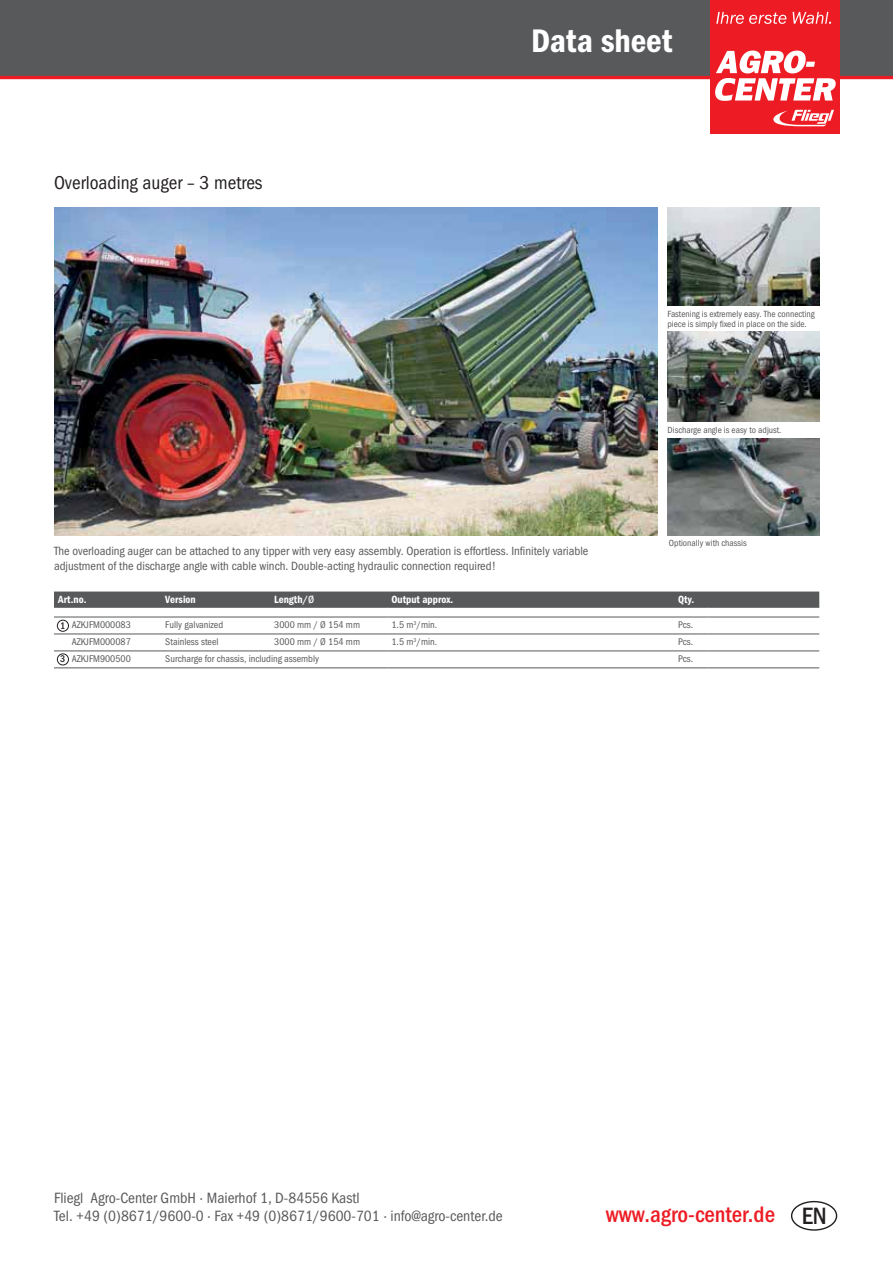
<style>
.page{position:relative;width:893px;height:1263px;background:#fff}
.page>*{position:absolute;margin:0;border:0;box-sizing:border-box;transform-origin:0 0}
.t1{font:32.85px "Franklin Gothic Demi Cond ITC";letter-spacing:-.005em;color:#fff}
.t2{font:23.85px "Franklin Gothic Medi Cond ITC";color:#231f20}
.t3{font:22.5px "Franklin Gothic Medi Cond ITC";color:#ed1c24}
.t4{font:18.75px "Franklin Gothic Book Cond ITC";color:#231f20}
.t5{font:15px/18px "Franklin Gothic Book Cond ITC";color:#58595b}
.t6{font:12px/14.4px "Franklin Gothic Book Cond ITC";color:#58595b}
.t7{font:10.5px "Franklin Gothic Demi Cond ITC";color:#fff}
.t8{font:9.75px "Franklin Gothic Book Cond ITC";color:#58595b}
.t9{font:9.75px "Franklin Gothic Medi Cond ITC";color:#231f20}
.t10{font:9px/10.8px "Franklin Gothic Book Cond ITC";color:#58595b}
.s1{font-family:"Franklin Gothic Medi Cond ITC"}
</style>
<div class="page">
<div style="left:0;top:0;width:893px;height:76px;background:#58595b"></div>
<hr style="left:0;top:76px;width:893px;height:3px;background:#ed1c24">
<div style="left:710px;top:0;width:129px;height:134px;background:#ed1c24"></div>
<svg style="left:773px;top:110px;width:61px;height:16px"></svg>
<svg style="left:716px;top:12px;width:70px;height:12px"></svg>
<svg style="left:793px;top:12px;width:38px;height:12px"></svg>
<svg style="left:715px;top:51px;width:121px;height:50px"></svg>
<div style="left:791px;top:1201px;width:46px;height:30px;border:1px solid #231f20;border-radius:50%"></div>
<img style="left:668px;top:332px;width:151px;height:89px">
<img style="left:668px;top:208px;width:151px;height:97px">
<img style="left:54px;top:208px;width:604px;height:328px">
<img style="left:668px;top:438px;width:151px;height:98px">
<div style="left:54px;top:591px;width:765px;height:16px;background:#58595b"></div>
<svg style="left:54px;top:616px;width:765px;height:52px"></svg>
<hr style="left:54px;top:617px;width:333px;height:1px;background:#58595b">
<hr style="left:387px;top:617px;width:321px;height:1px;background:#58595b">
<hr style="left:708px;top:617px;width:111px;height:1px;background:#58595b">
<hr style="left:54px;top:634px;width:333px;height:1px;background:#58595b">
<hr style="left:387px;top:634px;width:321px;height:1px;background:#58595b">
<hr style="left:708px;top:634px;width:111px;height:1px;background:#58595b">
<hr style="left:54px;top:651px;width:333px;height:1px;background:#58595b">
<hr style="left:387px;top:651px;width:321px;height:1px;background:#58595b">
<hr style="left:708px;top:651px;width:111px;height:1px;background:#58595b">
<hr style="left:54px;top:607px;width:333px;height:1px;background:#58595b">
<hr style="left:387px;top:607px;width:321px;height:1px;background:#58595b">
<hr style="left:708px;top:607px;width:111px;height:1px;background:#58595b">
<hr style="left:54px;top:668px;width:333px;height:1px;background:#58595b">
<hr style="left:387px;top:668px;width:321px;height:1px;background:#58595b">
<hr style="left:708px;top:668px;width:111px;height:1px;background:#58595b">
<div style="left:57px;top:620px;width:11px;height:11px;background:#fff;border-radius:50%"></div>
<div style="left:57px;top:620px;width:12px;height:12px;border:1px solid #231f20;border-radius:50%"></div>
<div style="left:57px;top:654px;width:11px;height:11px;background:#fff;border-radius:50%"></div>
<div style="left:57px;top:653px;width:12px;height:12px;border:1px solid #231f20;border-radius:50%"></div>
<h3 class="t4" style="left:54px;top:176px;width:210px">Overloading auger – 3 metres</h3>
<h1 class="t1" style="left:531px;top:21px;width:143px">Data sheet</h1>
<p class="t10" style="left:667px;top:309px;width:149px">Fastening is extremely easy. The connecting piece is simply fixed in place on the side.</p>
<p class="t10" style="left:668px;top:425px;width:115px">Discharge angle is easy to adjust.</p>
<p class="t6" style="left:54px;top:545px;width:536px">The overloading auger can be attached to any tipper with very easy assembly. Operation is effortless. Infinitely variable adjustment of the discharge angle with cable winch. Double-acting hydraulic connection required!</p>
<p class="t10" style="left:669px;top:538px;width:79px">Optionally with chassis</p>
<p class="t7" style="left:58px;top:593px;width:30px">Art.no.</p>
<p class="t7" style="left:165px;top:593px;width:32px">Version</p>
<p class="t7" style="left:274px;top:593px;width:42px">Length/<span class="s1">Ø</span></p>
<p class="t7" style="left:391px;top:593px;width:63px">Output approx.</p>
<p class="t7" style="left:678px;top:593px;width:18px">Qty.</p>
<p class="t8" style="left:72px;top:621px;width:61px">AZKJFM000083</p>
<p class="t8" style="left:165px;top:621px;width:59px">Fully galvanized</p>
<p class="t8" style="left:274px;top:621px;width:87px">3000 mm / Ø 154 mm</p>
<p class="t8" style="left:391px;top:621px;width:47px">1.5 m<sup>3</sup>/min.</p>
<p class="t8" style="left:678px;top:621px;width:17px">Pcs.</p>
<p class="t8" style="left:72px;top:638px;width:61px">AZKJFM000087</p>
<p class="t8" style="left:165px;top:638px;width:55px">Stainless steel</p>
<p class="t8" style="left:274px;top:638px;width:87px">3000 mm / Ø 154 mm</p>
<p class="t8" style="left:391px;top:638px;width:47px">1.5 m<sup>3</sup>/min.</p>
<p class="t8" style="left:678px;top:638px;width:17px">Pcs.</p>
<p class="t8" style="left:72px;top:655px;width:61px">AZKJFM900500</p>
<p class="t8" style="left:165px;top:655px;width:155px">Surcharge for chassis, including assembly</p>
<p class="t8" style="left:678px;top:655px;width:17px">Pcs.</p>
<p class="t9" style="left:60px;top:622px;width:7px">1</p>
<p class="t9" style="left:60px;top:655px;width:7px">3</p>
<p class="t5" style="left:54px;top:1191px;width:450px">Fliegl Agro-Center GmbH · Maierhof 1, D-84556 Kastl<br>Tel. +49 (0)8671/9600-0 · Fax +49 (0)8671/9600-701 · info@agro-center.de</p>
<h3 class="t3" style="left:606px;top:1206px;width:171px">www.agro-center.de</h3>
<h2 class="t2" style="left:802px;top:1207px;width:26px">EN</h2>
</div>
